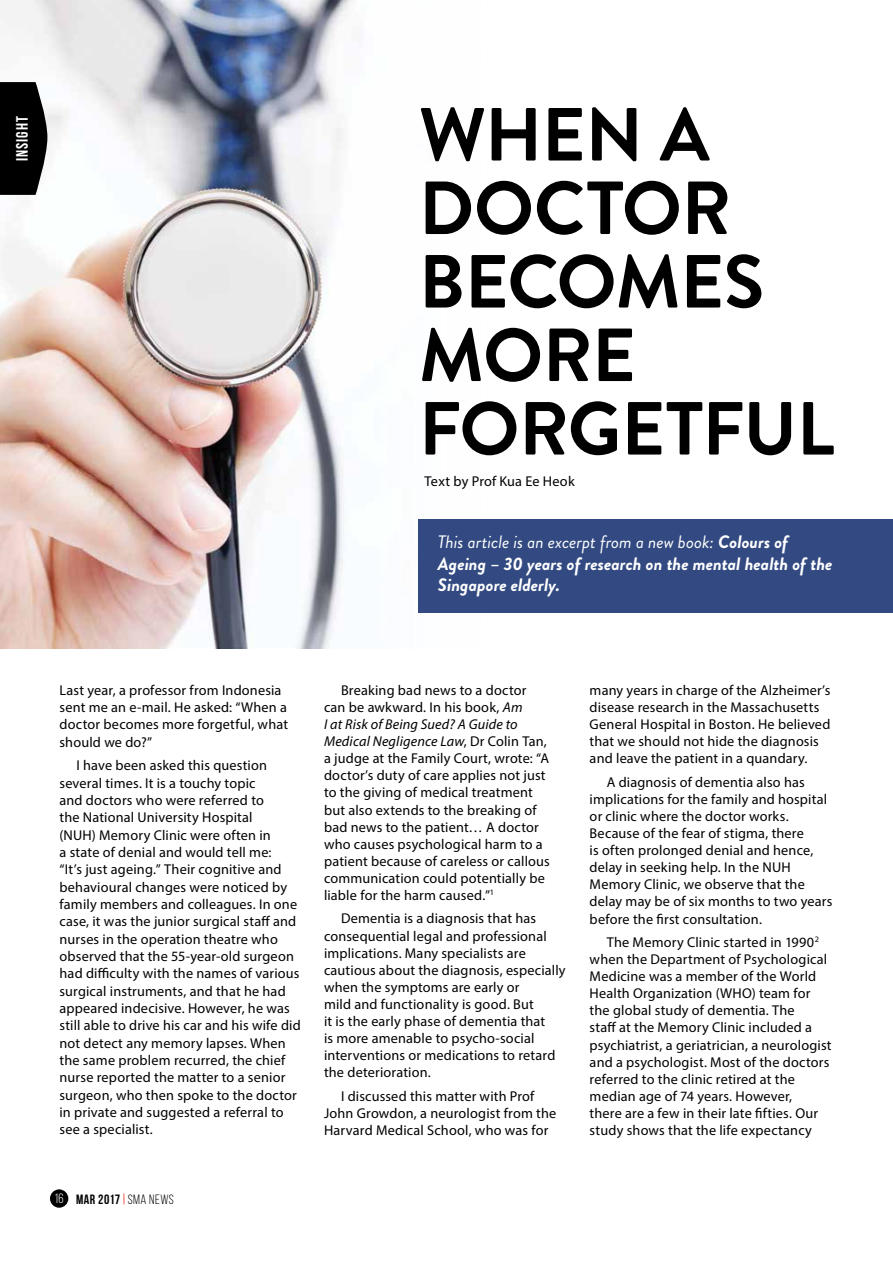
<style>
.page{position:relative;width:893px;height:1263px;background:#fff}
.page>*{position:absolute;margin:0;border:0;box-sizing:border-box;transform-origin:0 0}
.t1{font:700 75px/73.5px "Brandon Grotesque";letter-spacing:-.01em;color:#000}
.t2{font:italic 700 18px/21.6px "Brandon Grotesque";color:#fff}
.t3{font:700 16.5px "Bebas Neue";letter-spacing:.065em;color:#fff}
.t4{font:14.25px/17.1px "Myriad Pro";letter-spacing:.01em;color:#000}
.t5{font:13.5px "Bebas Neue";letter-spacing:.04em;color:#000}
.s1{font-weight:400}
.s2{color:#fff}
.s3{font-style:inherit}
.s4{font-style:italic}
</style>
<div class="page">
<img style="left:0;top:0;width:574px;height:648px">
<div style="left:418px;top:519px;width:475px;height:93px;background:#324a81"></div>
<svg style="left:0;top:82px;width:47px;height:113px;background:#171717"></svg>
<div style="left:50px;top:1189px;width:18px;height:19px;background:#000;border-radius:50%"></div>
<p class="t3" style="left:13px;top:161px;width:47px;rotate:-90deg">INSIGHT</p>
<h1 class="t1" style="left:419px;top:99px;width:417px">WHEN A<br>DOCTOR<br>BECOMES<br>MORE<br>FORGETFUL</h1>
<p class="t4" style="left:424px;top:473px;width:152px">Text by Prof Kua Ee Heok</p>
<p class="t2" style="left:438px;top:531px;width:396px"><span class="s1">This article is an excerpt from a new book:</span> Colours of<br>Ageing – 30 years of research on the mental health of the<br>Singapore elderly.</p>
<p class="t4" style="left:60px;top:681px;width:230px">Last year, a professor from Indonesia sent me an e-mail. He asked: “When a doctor becomes more forgetful, what should we do?”</p>
<p class="t4" style="left:60px;top:757px;width:243px;text-indent:17px">I have been asked this question several times. It is a touchy topic<br>and doctors who were referred to<br>the National University Hospital<br>(NUH) Memory Clinic were often in<br>a state of denial and would tell me:<br>“It’s just ageing.” Their cognitive and behavioural changes were noticed by family members and colleagues. In one case, it was the junior surgical staff and nurses in the operation theatre who observed that the 55-year-old surgeon had difficulty with the names of various surgical instruments, and that he had appeared indecisive. However, he was still able to drive his car and his wife did not detect any memory lapses. When the same problem recurred, the chief nurse reported the matter to a senior surgeon, who then spoke to the doctor in private and suggested a referral to see a specialist.</p>
<p class="t5" style="left:55px;top:1191px;width:121px"><span class="s2">16</span> MAR 2017 <span class="s3">SMA NEWS</span></p>
<p class="t4" style="left:324px;top:681px;width:227px;text-indent:17px">Breaking bad news to a doctor can be awkward. In his book, <span class="s4">Am<br>I at Risk of Being Sued? A Guide to Medical Negligence Law</span>, Dr Colin Tan, a judge at the Family Court, wrote: “A doctor’s duty of care applies not just to the giving of medical treatment but also extends to the breaking of bad news to the patient… A doctor who causes psychological harm to a patient because of careless or callous communication could potentially be liable for the harm caused.”<sup>1</sup></p>
<p class="t4" style="left:324px;top:910px;width:243px;text-indent:17px">Dementia is a diagnosis that has consequential legal and professional implications. Many specialists are cautious about the diagnosis, especially when the symptoms are early or<br>mild and functionality is good. But<br>it is the early phase of dementia that<br>is more amenable to psycho-social interventions or medications to retard the deterioration.</p>
<p class="t4" style="left:324px;top:1087px;width:234px;text-align:center">I discussed this matter with Prof<br>John Growdon, a neurologist from the<br>Harvard Medical School, who was for</p>
<p class="t4" style="left:590px;top:681px;width:242px">many years in charge of the Alzheimer’s disease research in the Massachusetts General Hospital in Boston. He believed that we should not hide the diagnosis and leave the patient in a quandary.</p>
<p class="t4" style="left:590px;top:773px;width:244px;text-indent:17px">A diagnosis of dementia also has implications for the family and hospital or clinic where the doctor works.<br>Because of the fear of stigma, there<br>is often prolonged denial and hence, delay in seeking help. In the NUH Memory Clinic, we observe that the delay may be of six months to two years before the first consultation.</p>
<p class="t4" style="left:590px;top:933px;width:243px;text-indent:17px">The Memory Clinic started in 1990<sup>2 </sup>when the Department of Psychological Medicine was a member of the World Health Organization (WHO) team for the global study of dementia. The<br>staff at the Memory Clinic included a psychiatrist, a geriatrician, a neurologist and a psychologist. Most of the doctors referred to the clinic retired at the median age of 74 years. However,<br>there are a few in their late fifties. Our study shows that the life expectancy</p>
</div>
